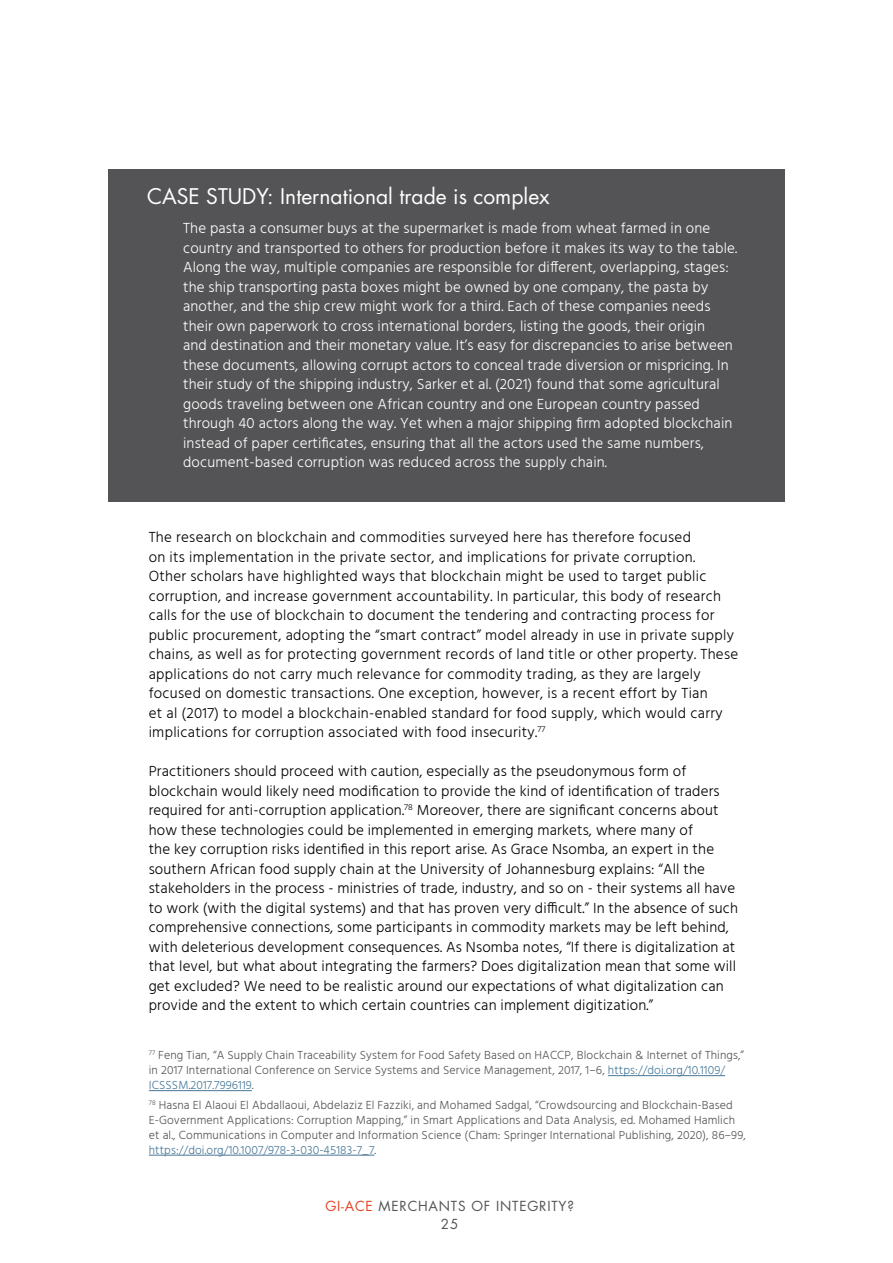
<style>
.page{position:relative;width:893px;height:1263px;background:#fff}
.page>*{position:absolute;margin:0;border:0;box-sizing:border-box;transform-origin:0 0}
.t1{font:21px "Futura";color:#fff}
.t2{font:300 15px/19.5px "Hind";letter-spacing:.01em;color:#000}
.t3{font:300 15px/19.5px "Hind";letter-spacing:.01em;color:#fff}
.t4{font:13.5px/18px "Futura";letter-spacing:.06em;color:#545456;text-align:center}
.t5{font:300 12px/15px "Hind";letter-spacing:.01em;color:#545456}
.s1{color:#477798}
.s2{color:#e14223}
</style>
<div class="page">
<hr style="left:608px;top:1075px;width:117px;height:1px;background:#477798">
<hr style="left:149px;top:1090px;width:103px;height:1px;background:#477798">
<hr style="left:149px;top:1155px;width:225px;height:1px;background:#477798">
<div style="left:108px;top:169px;width:677px;height:333px;background:#545456"></div>
<h1 class="t1" style="left:147px;top:182px;width:404px">CASE STUDY: International trade is complex</h1>
<p class="t3" style="left:183px;top:219px;width:556px">The pasta a consumer buys at the supermarket is made from wheat farmed in one country and transported to others for production before it makes its way to the table.<br>Along the way, multiple companies are responsible for different, overlapping, stages: the ship transporting pasta boxes might be owned by one company, the pasta by another, and the ship crew might work for a third. Each of these companies needs their own paperwork to cross international borders, listing the goods, their origin<br>and destination and their monetary value. It’s easy for discrepancies to arise between these documents, allowing corrupt actors to conceal trade diversion or mispricing. In their study of the shipping industry, Sarker et al. (2021) found that some agricultural goods traveling between one African country and one European country passed through 40 actors along the way. Yet when a major shipping firm adopted blockchain instead of paper certificates, ensuring that all the actors used the same numbers, document-based corruption was reduced across the supply chain.</p>
<p class="t2" style="left:149px;top:528px;width:591px">The research on blockchain and commodities surveyed here has therefore focused<br>on its implementation in the private sector, and implications for private corruption.<br>Other scholars have highlighted ways that blockchain might be used to target public corruption, and increase government accountability. In particular, this body of research calls for the use of blockchain to document the tendering and contracting process for public procurement, adopting the “smart contract” model already in use in private supply chains, as well as for protecting government records of land title or other property. These applications do not carry much relevance for commodity trading, as they are largely focused on domestic transactions. One exception, however, is a recent effort by Tian<br>et al (2017) to model a blockchain-enabled standard for food supply, which would carry implications for corruption associated with food insecurity.<sup>77</sup></p>
<p class="t2" style="left:149px;top:762px;width:591px">Practitioners should proceed with caution, especially as the pseudonymous form of blockchain would likely need modification to provide the kind of identification of traders required for anti-corruption application.<sup>78</sup> Moreover, there are significant concerns about how these technologies could be implemented in emerging markets, where many of<br>the key corruption risks identified in this report arise. As Grace Nsomba, an expert in the southern African food supply chain at the University of Johannesburg explains: “All the stakeholders in the process - ministries of trade, industry, and so on - their systems all have to work (with the digital systems) and that has proven very difficult.” In the absence of such comprehensive connections, some participants in commodity markets may be left behind, with deleterious development consequences. As Nsomba notes, “If there is digitalization at that level, but what about integrating the farmers? Does digitalization mean that some will get excluded? We need to be realistic around our expectations of what digitalization can provide and the extent to which certain countries can implement digitization.”</p>
<p class="t5" style="left:149px;top:1048px;width:597px"><sup>77</sup> Feng Tian, “A Supply Chain Traceability System for Food Safety Based on HACCP, Blockchain &amp; Internet of Things,” in 2017 International Conference on Service Systems and Service Management, 2017, 1–6, <span class="s1">https://doi.org/10.1109/<br>ICSSSM.2017.7996119</span>.</p>
<p class="t5" style="left:149px;top:1098px;width:599px"><sup>78</sup> Hasna El Alaoui El Abdallaoui, Abdelaziz El Fazziki, and Mohamed Sadgal, “Crowdsourcing and Blockchain-Based E-Government Applications: Corruption Mapping,” in Smart Applications and Data Analysis, ed. Mohamed Hamlich et al., Communications in Computer and Information Science (Cham: Springer International Publishing, 2020), 86–99, <span class="s1">https://doi.org/10.1007/978-3-030-45183-7_7</span>.</p>
<p class="t4" style="left:325px;top:1197px;width:250px"><span class="s2">GI-ACE</span> MERCHANTS OF INTEGRITY?<br>25</p>
</div>
